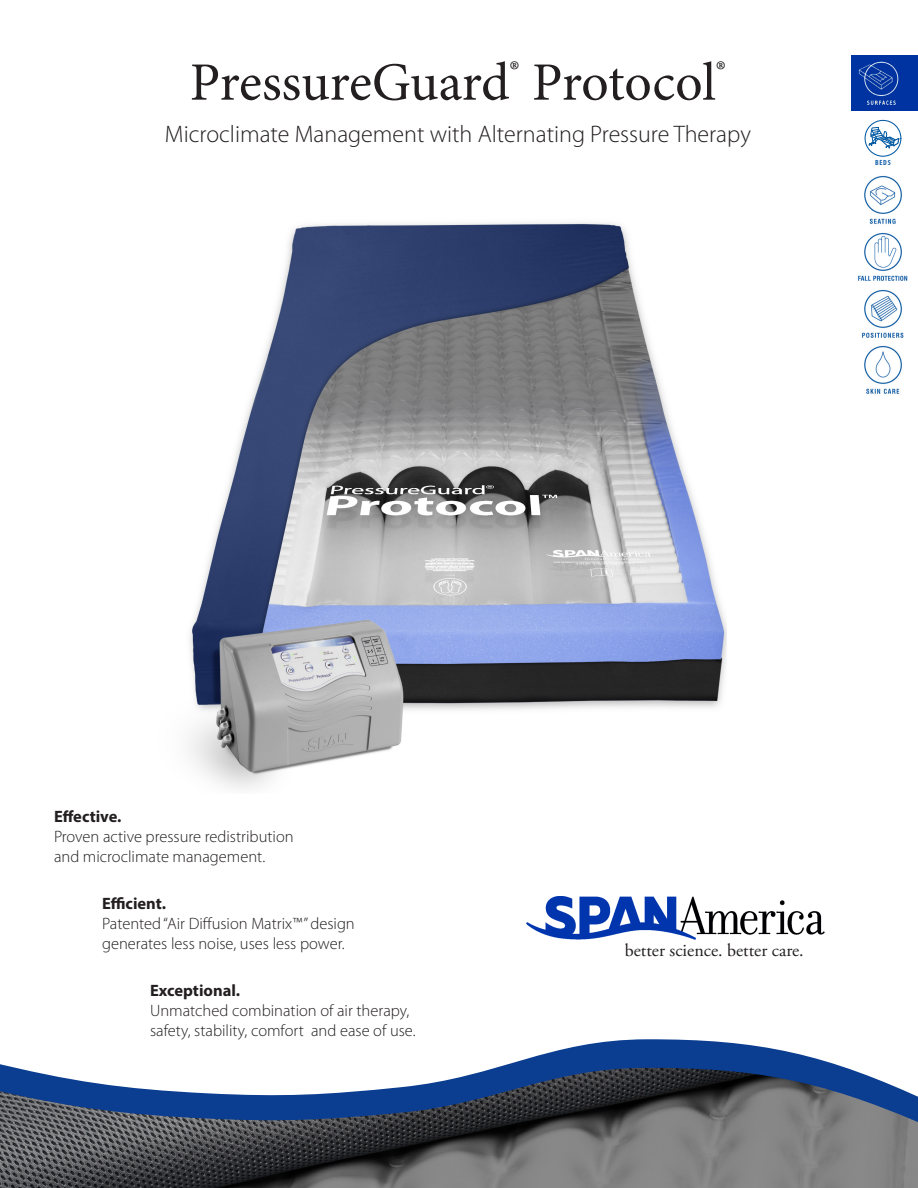
<style>
.page{position:relative;width:918px;height:1188px;background:#fff}
.page>*{position:absolute;margin:0;border:0;box-sizing:border-box;transform-origin:0 0}
.t1{font:54px "Minion Pro";letter-spacing:-.005em;color:#231f20}
.t2{font:300 24px "Myriad Pro";color:#231f20}
.t3{font:18px "Adobe Garamond Pro";color:#231f20}
.t4{font:300 16.5px/19.8px "Myriad Pro";color:#231f20}
.t5{font:700 16.5px "Myriad Pro";color:#231f20}
.t6{font:700 condensed 7.5px "Myriad Pro";color:#1361ab}
</style>
<div class="page">
<svg style="left:0;top:1039px;width:847px;height:29px"></svg>
<img style="left:0;top:1068px;width:918px;height:120px">
<img style="left:526px;top:897px;width:298px;height:43px">
<img style="left:858px;top:175px;width:50px;height:219px">
<div style="left:865px;top:120px;width:36px;height:37px;border:1px solid #0159a3;border-radius:50%"></div>
<svg style="left:866px;top:121px;width:34px;height:28px"></svg>
<img style="left:851px;top:55px;width:67px;height:55px">
<img style="left:190px;top:222px;width:536px;height:566px">
<p class="t1" style="left:190px;top:46px;width:538px">PressureGuard<sup>®</sup> Protocol<sup>®</sup></p>
<p class="t2" style="left:165px;top:121px;width:588px">Microclimate Management with Alternating Pressure Therapy</p>
<p class="t6" style="left:875px;top:158px;width:17px">BEDS</p>
<p class="t5" style="left:54px;top:806px;width:69px">Effective.</p>
<p class="t4" style="left:54px;top:827px;width:241px">Proven active pressure redistribution and microclimate management.</p>
<p class="t5" style="left:102px;top:893px;width:66px">Efficient.</p>
<p class="t4" style="left:102px;top:914px;width:254px">Patented “Air Diffusion Matrix™” design generates less noise, uses less power.</p>
<p class="t5" style="left:150px;top:980px;width:92px">Exceptional.</p>
<p class="t4" style="left:150px;top:1001px;width:261px">Unmatched combination of air therapy,</p>
<p class="t4" style="left:150px;top:1020px;width:267px">safety, stability, comfort and ease of use.</p>
<p class="t3" style="left:625px;top:940px;width:181px">better science. better care.</p>
</div>
